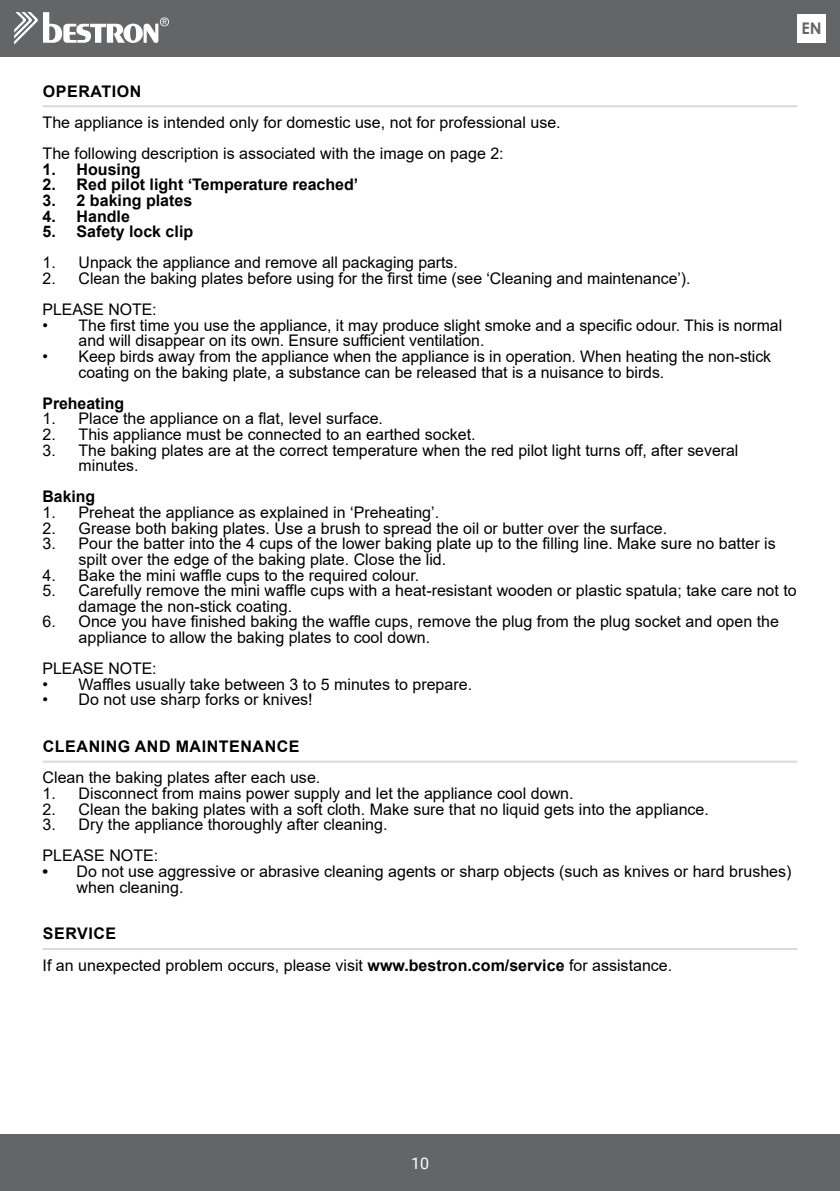
<style>
.page{position:relative;width:840px;height:1191px;background:#fff}
.page>*{position:absolute;margin:0;border:0;box-sizing:border-box;transform-origin:0 0}
.t1{font:16px/15.6px "Arial";color:#000}
.t2{font:700 16px "Arial";color:#000}
.t3{font:700 16px "Arial";letter-spacing:.035em;color:#000}
.t4{font:16px "Roboto";color:#fff}
.t5{font:700 16px "Century Gothic";color:#646567}
.s1{font-weight:700}
</style>
<div class="page">
<hr style="left:43px;top:105px;width:754px;height:2px;background:#d9dadb">
<hr style="left:43px;top:760px;width:754px;height:2px;background:#d9dadb">
<hr style="left:43px;top:948px;width:754px;height:2px;background:#d9dadb">
<div style="left:0;top:0;width:839px;height:57px;background:#646567"></div>
<div style="left:0;top:1134px;width:839px;height:57px;background:#646567"></div>
<svg style="left:14px;top:12px;width:155px;height:33px"></svg>
<div style="left:797px;top:14px;width:28px;height:29px;background:#fff"></div>
<p class="t5" style="left:801px;top:16px;width:22px">EN</p>
<p class="t3" style="left:43px;top:80px;width:100px">OPERATION</p>
<p class="t1" style="left:43px;top:107px;width:519px;line-height:31.2px">The appliance is intended only for domestic use, not for professional use.<br>The following description is associated with the image on page 2:</p>
<p class="t2" style="left:43px;top:158px;width:100px">1. Housing</p>
<p class="t2" style="left:43px;top:173px;width:317px">2. Red pilot light ‘Temperature reached’</p>
<p class="t2" style="left:43px;top:189px;width:151px">3. 2 baking plates</p>
<p class="t2" style="left:43px;top:205px;width:89px">4. Handle</p>
<p class="t2" style="left:43px;top:220px;width:152px">5. Safety lock clip</p>
<p class="t1" style="left:43px;top:255px;width:416px">1. Unpack the appliance and remove all packaging parts.</p>
<p class="t1" style="left:43px;top:263px;width:649px;line-height:31.2px">2. Clean the baking plates before using for the first time (see ‘Cleaning and maintenance’).<br>PLEASE NOTE:</p>
<p class="t1" style="left:79px;top:317px;width:704px;text-indent:-36px">• The first time you use the appliance, it may produce slight smoke and a specific odour. This is normal and will disappear on its own. Ensure sufficient ventilation.</p>
<p class="t1" style="left:79px;top:348px;width:693px;text-indent:-36px">• Keep birds away from the appliance when the appliance is in operation. When heating the non-stick coating on the baking plate, a substance can be released that is a nuisance to birds.</p>
<p class="t2" style="left:43px;top:392px;width:83px">Preheating</p>
<p class="t1" style="left:43px;top:411px;width:342px">1. Place the appliance on a flat, level surface.</p>
<p class="t1" style="left:43px;top:426px;width:434px">2. This appliance must be connected to an earthed socket.</p>
<p class="t1" style="left:79px;top:442px;width:661px;text-indent:-36px">3. The baking plates are at the correct temperature when the red pilot light turns off, after several minutes.</p>
<p class="t2" style="left:43px;top:485px;width:54px">Baking</p>
<p class="t1" style="left:43px;top:504px;width:398px">1. Preheat the appliance as explained in ‘Preheating’.</p>
<p class="t1" style="left:43px;top:520px;width:625px">2. Grease both baking plates. Use a brush to spread the oil or butter over the surface.</p>
<p class="t1" style="left:79px;top:536px;width:698px;text-indent:-36px">3. Pour the batter into the 4 cups of the lower baking plate up to the filling line. Make sure no batter is spilt over the edge of the baking plate. Close the lid.</p>
<p class="t1" style="left:43px;top:567px;width:378px">4. Bake the mini waffle cups to the required colour.</p>
<p class="t1" style="left:79px;top:582px;width:719px;text-indent:-36px">5. Carefully remove the mini waffle cups with a heat-resistant wooden or plastic spatula; take care not to damage the non-stick coating.</p>
<p class="t1" style="left:79px;top:614px;width:701px;text-indent:-36px">6. Once you have finished baking the waffle cups, remove the plug from the plug socket and open the appliance to allow the baking plates to cool down.</p>
<p class="t1" style="left:43px;top:660px;width:115px">PLEASE NOTE:</p>
<p class="t1" style="left:43px;top:676px;width:431px">• Waffles usually take between 3 to 5 minutes to prepare.</p>
<p class="t1" style="left:43px;top:692px;width:271px">• Do not use sharp forks or knives!</p>
<p class="t3" style="left:43px;top:735px;width:258px">CLEANING AND MAINTENANCE</p>
<p class="t1" style="left:43px;top:770px;width:279px">Clean the baking plates after each use.</p>
<p class="t1" style="left:43px;top:785px;width:532px">1. Disconnect from mains power supply and let the appliance cool down.</p>
<p class="t1" style="left:43px;top:801px;width:667px">2. Clean the baking plates with a soft cloth. Make sure that no liquid gets into the appliance.</p>
<p class="t1" style="left:43px;top:809px;width:346px;line-height:31.2px">3. Dry the appliance thoroughly after cleaning.<br>PLEASE NOTE:</p>
<p class="t1" style="left:77px;top:863px;width:716px;text-indent:-34px"><span class="s1">•</span> Do not use aggressive or abrasive cleaning agents or sharp objects (such as knives or hard brushes) when cleaning.</p>
<p class="t1" style="left:43px;top:918px;width:631px;line-height:31.2px"><span class="s1">SERVICE<br></span>If an unexpected problem occurs, please visit <span class="s1">www.bestron.com/service</span> for assistance.</p>
<p class="t4" style="left:411px;top:1151px;width:19px">10</p>
</div>
